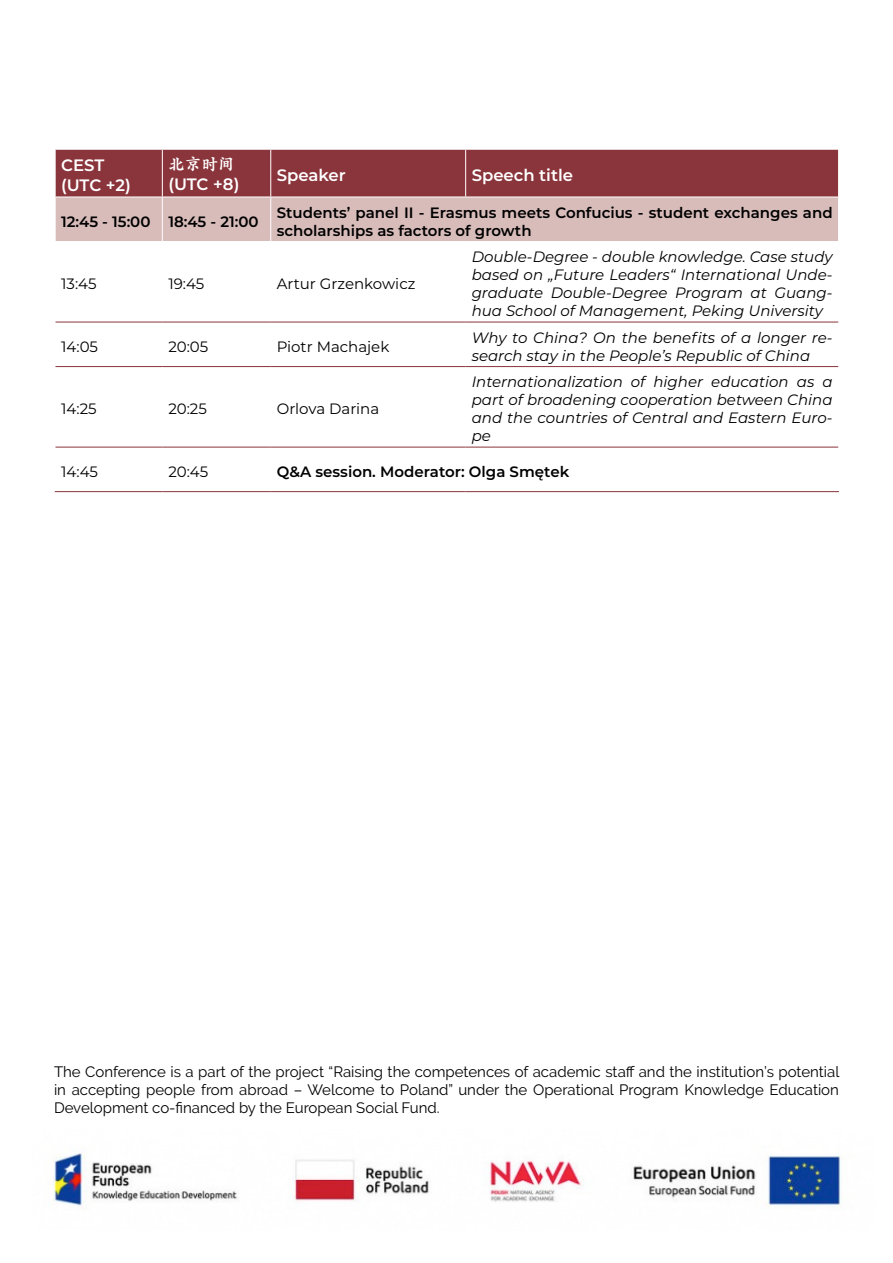
<style>
.page{position:relative;width:893px;height:1263px;background:#fff}
.page>*{position:absolute;margin:0;border:0;box-sizing:border-box;transform-origin:0 0}
.Treści_biznesowe{font:600 16.5px "Montserrat";color:#fff}
.Treści_biznesowe-2{font:900 16.5px "ST Kaiti SC";color:#fff}
.Styl_akapitowy_1{font:italic 15px/18px "Montserrat";color:#000;text-align:justify}
.t1{font:15px/18px "Raleway";color:#000;text-align:justify}
.Styl_akapitowy_1-2{font:600 15px/18px "Montserrat";color:#000}
.Styl_akapitowy_1-3{font:15px "Montserrat";color:#000}
.Treści_biznesowe-3{font:600 15px "Montserrat";color:#000}
</style>
<div class="page">
<img style="left:53px;top:1153px;width:788px;height:55px">
<svg style="left:56px;top:150px;width:782px;height:91px;background:#af7678"></svg>
<hr style="left:162px;top:150px;width:1px;height:47px;background:#fff">
<hr style="left:270px;top:150px;width:1px;height:47px;background:#fff">
<hr style="left:465px;top:150px;width:1px;height:47px;background:#fff">
<hr style="left:55px;top:197px;width:107px;height:1px;background:#fff">
<hr style="left:162px;top:197px;width:109px;height:1px;background:#fff">
<hr style="left:162px;top:197px;width:1px;height:44px;background:#fff">
<hr style="left:271px;top:197px;width:195px;height:1px;background:#fff">
<hr style="left:270px;top:197px;width:1px;height:44px;background:#fff">
<hr style="left:466px;top:197px;width:373px;height:1px;background:#fff">
<hr style="left:56px;top:322px;width:106px;height:1px;background:#8a343b">
<hr style="left:162px;top:322px;width:109px;height:1px;background:#8a343b">
<hr style="left:271px;top:322px;width:195px;height:1px;background:#8a343b">
<hr style="left:466px;top:322px;width:372px;height:1px;background:#8a343b">
<hr style="left:56px;top:366px;width:106px;height:1px;background:#8a343b">
<hr style="left:162px;top:366px;width:109px;height:1px;background:#8a343b">
<hr style="left:271px;top:366px;width:195px;height:1px;background:#8a343b">
<hr style="left:466px;top:366px;width:372px;height:1px;background:#8a343b">
<hr style="left:56px;top:447px;width:106px;height:1px;background:#8a343b">
<hr style="left:162px;top:447px;width:109px;height:1px;background:#8a343b">
<hr style="left:271px;top:447px;width:195px;height:1px;background:#8a343b">
<hr style="left:466px;top:447px;width:372px;height:1px;background:#8a343b">
<hr style="left:55px;top:491px;width:107px;height:1px;background:#8a343b">
<hr style="left:162px;top:491px;width:109px;height:1px;background:#8a343b">
<hr style="left:271px;top:491px;width:195px;height:1px;background:#8a343b">
<hr style="left:466px;top:491px;width:373px;height:1px;background:#8a343b">
<p class="Treści_biznesowe" style="left:61px;top:154px;width:45px">CEST</p>
<p class="Treści_biznesowe" style="left:61px;top:173px;width:71px">(UTC +2)</p>
<p class="Treści_biznesowe-2" style="left:168px;top:153px;width:67px">北京时间</p>
<p class="Treści_biznesowe" style="left:168px;top:172px;width:73px">(UTC +8)</p>
<p class="Treści_biznesowe" style="left:277px;top:164px;width:71px">Speaker</p>
<p class="Treści_biznesowe" style="left:472px;top:164px;width:103px">Speech title</p>
<p class="Styl_akapitowy_1-2" style="left:61px;top:211px;width:91px">12:45 - 15:00</p>
<p class="Styl_akapitowy_1-2" style="left:168px;top:211px;width:92px">18:45 - 21:00</p>
<p class="Styl_akapitowy_1-2" style="left:277px;top:202px;width:557px">Students’ panel II - Erasmus meets Confucius - student exchanges and scholarships as factors of growth</p>
<p class="Styl_akapitowy_1-3" style="left:61px;top:273px;width:37px">13:45</p>
<p class="Styl_akapitowy_1-3" style="left:168px;top:273px;width:38px">19:45</p>
<p class="Styl_akapitowy_1-3" style="left:277px;top:273px;width:140px">Artur Grzenkowicz</p>
<p class="Styl_akapitowy_1" style="left:472px;top:247px;width:362px">Double-Degree - double knowledge. Case study based on „Future Leaders“ International Unde&shy;graduate Double-Degree Program at Guang&shy;hua School of Management, Peking University</p>
<p class="Styl_akapitowy_1-3" style="left:61px;top:336px;width:39px">14:05</p>
<p class="Styl_akapitowy_1-3" style="left:168px;top:336px;width:41px">20:05</p>
<p class="Styl_akapitowy_1-3" style="left:277px;top:336px;width:114px">Piotr Machajek</p>
<p class="Styl_akapitowy_1" style="left:472px;top:328px;width:362px">Why to China? On the benefits of a longer re&shy;search stay in the People’s Republic of China</p>
<p class="Styl_akapitowy_1-3" style="left:61px;top:398px;width:37px">14:25</p>
<p class="Styl_akapitowy_1-3" style="left:168px;top:398px;width:40px">20:25</p>
<p class="Styl_akapitowy_1-3" style="left:277px;top:398px;width:104px">Orlova Darina</p>
<p class="Styl_akapitowy_1" style="left:472px;top:372px;width:362px">Internationalization of higher education as a part of broadening cooperation between China and the countries of Central and Eastern Euro&shy;pe</p>
<p class="Styl_akapitowy_1-3" style="left:61px;top:461px;width:38px">14:45</p>
<p class="Styl_akapitowy_1-3" style="left:168px;top:461px;width:41px">20:45</p>
<p class="Treści_biznesowe-3" style="left:277px;top:461px;width:294px">Q&amp;A session. Moderator: Olga Smętek</p>
<p class="t1" style="left:54px;top:1063px;width:787px">The Conference is a part of the project “Raising the competences of academic staff and the institution’s potential in accepting people from abroad – Welcome to Poland” under the Operational Program Knowledge Education Development co-financed by the European Social Fund.</p>
</div>
